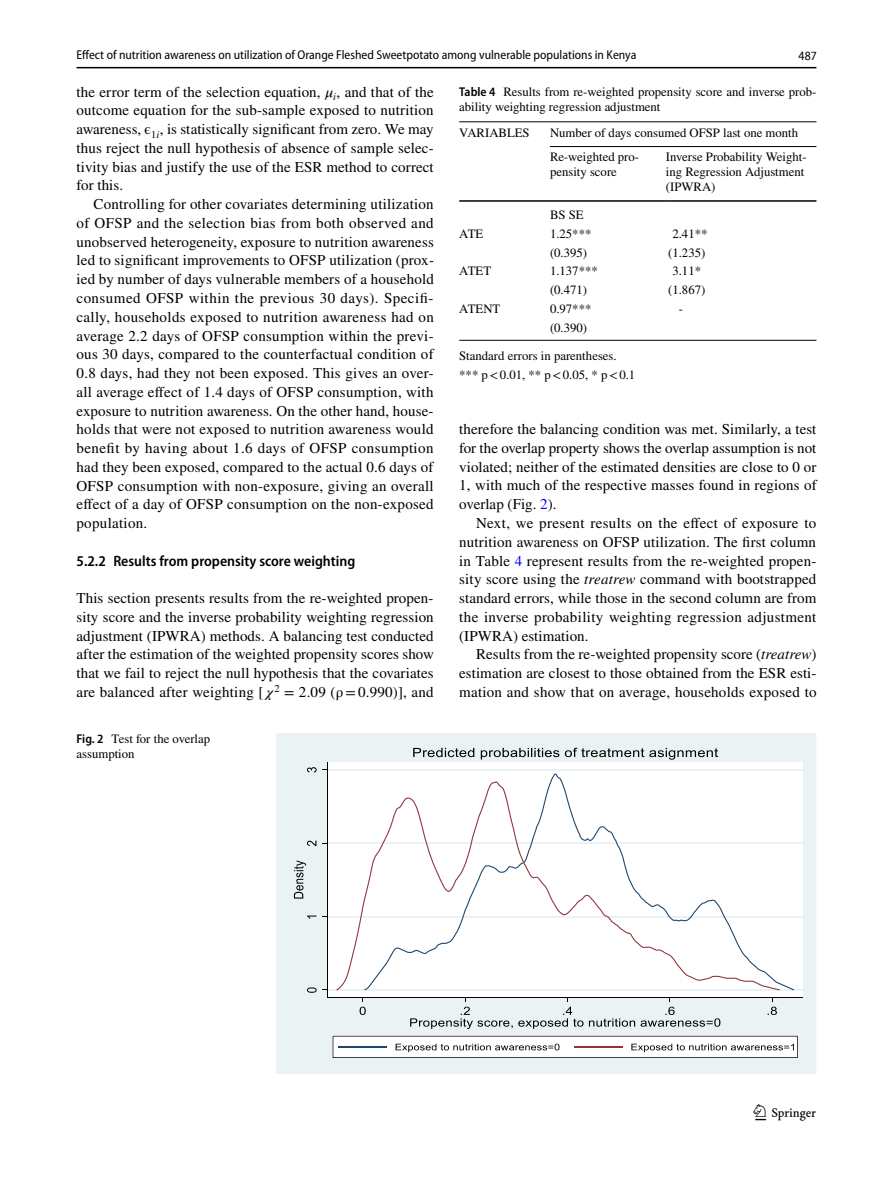
<style>
.page{position:relative;width:893px;height:1187px;background:#fff}
.page>*{position:absolute;margin:0;border:0;box-sizing:border-box;transform-origin:0 0}
.t1{font:22.5px "Springnew Regular 3";color:#000}
.t2{font:15px/18.8px "STIX";letter-spacing:.015em;color:#000;text-align:justify}
.t3{font:600 semi-condensed 15px "Myriad Pro";color:#000}
.t4{font:12.75px/15px "STIX";color:#000}
.t5{font:12.75px "Myriad Pro Semi Cn 3";color:#000}
.t6{font:12.75px "Myriad Pro Unic Semi Condensed 2";color:#000}
.s1{font-family:"STIX Math Italic 26"}
.s2{font-family:"STIX Math Regular 32"}
.s3{font-family:"STIX Math Italic 27"}
.s4{font-family:"Myriad Pro";font-weight:600;font-stretch:semi-condensed}
.s5{color:#00f}
.s6{font-style:italic}
</style>
<div class="page">
<hr style="left:77px;top:67px;width:739px;height:1px;background:#000">
<div style="left:276px;top:733px;width:540px;height:340px;background:#eaf2f3"></div>
<svg style="left:328px;top:762px;width:474px;height:234px"></svg>
<hr style="left:328px;top:989px;width:474px;height:1px;background:#eaf2f3">
<hr style="left:328px;top:915px;width:474px;height:2px;background:#eaf2f3">
<hr style="left:328px;top:842px;width:474px;height:1px;background:#eaf2f3">
<hr style="left:328px;top:769px;width:474px;height:1px;background:#eaf2f3">
<svg style="left:364px;top:773px;width:430px;height:217px"></svg>
<svg style="left:336px;top:781px;width:444px;height:209px"></svg>
<hr style="left:327px;top:762px;width:1px;height:235px;background:#000">
<svg style="left:307px;top:987px;width:20px;height:5px"></svg>
<svg style="left:307px;top:915px;width:9px;height:3px"></svg>
<svg style="left:307px;top:840px;width:9px;height:6px"></svg>
<svg style="left:307px;top:767px;width:20px;height:5px"></svg>
<svg style="left:294px;top:860px;width:12px;height:38px"></svg>
<hr style="left:328px;top:996px;width:474px;height:1px;background:#000">
<svg style="left:360px;top:997px;width:6px;height:17px"></svg>
<svg style="left:768px;top:997px;width:9px;height:17px"></svg>
<svg style="left:410px;top:997px;width:310px;height:31px;background:#cfd6d7"></svg>
<svg style="left:333px;top:1035px;width:465px;height:22px"></svg>
<svg style="left:413px;top:747px;width:305px;height:12px;background:#b4bbbb"></svg>
<hr style="left:459px;top:121px;width:91px;height:1px;background:#000">
<hr style="left:459px;top:200px;width:91px;height:2px;background:#000">
<hr style="left:550px;top:121px;width:116px;height:1px;background:#000">
<hr style="left:666px;top:121px;width:150px;height:1px;background:#000">
<hr style="left:550px;top:200px;width:116px;height:2px;background:#000">
<hr style="left:666px;top:200px;width:150px;height:2px;background:#000">
<hr style="left:459px;top:340px;width:91px;height:1px;background:#000">
<hr style="left:550px;top:340px;width:116px;height:1px;background:#000">
<hr style="left:666px;top:340px;width:150px;height:1px;background:#000">
<hr style="left:550px;top:146px;width:266px;height:1px;background:#000">
<p class="t5" style="left:77px;top:48px;width:561px">Effect of nutrition awareness on utilization of Orange Fleshed Sweetpotato among vulnerable populations in Kenya</p>
<p class="t6" style="left:799px;top:51px;width:20px">487</p>
<p class="t2" style="left:77px;top:83px;width:359px">the error term of the selection equation, <span class="s1">𝜇</span><sub>i</sub>, and that of the outcome equation for the sub-sample exposed to nutrition awareness, <span class="s2">ϵ</span><sub>1</sub><sub>i</sub>, is statistically significant from zero. We may thus reject the null hypothesis of absence of sample selec&shy;tivity bias and justify the use of the ESR method to correct for this.</p>
<p class="t2" style="left:77px;top:196px;width:359px;text-indent:17px">Controlling for other covariates determining utilization of OFSP and the selection bias from both observed and unobserved heterogeneity, exposure to nutrition awareness led to significant improvements to OFSP utilization (prox&shy;ied by number of days vulnerable members of a household consumed OFSP within the previous 30 days). Specifi&shy;cally, households exposed to nutrition awareness had on average 2.2 days of OFSP consumption within the previ&shy;ous 30 days, compared to the counterfactual condition of 0.8 days, had they not been exposed. This gives an over&shy;all average effect of 1.4 days of OFSP consumption, with exposure to nutrition awareness. On the other hand, house&shy;holds that were not exposed to nutrition awareness would benefit by having about 1.6 days of OFSP consumption had they been exposed, compared to the actual 0.6 days of OFSP consumption with non-exposure, giving an overall effect of a day of OFSP consumption on the non-exposed population.</p>
<p class="t3" style="left:77px;top:552px;width:280px">5.2.2 Results from propensity score weighting</p>
<p class="t2" style="left:77px;top:589px;width:359px">This section presents results from the re-weighted propen&shy;sity score and the inverse probability weighting regression adjustment (IPWRA) methods. A balancing test conducted after the estimation of the weighted propensity scores show that we fail to reject the null hypothesis that the covariates are balanced after weighting [<span class="s3">𝜒</span><sup>2</sup> = 2.09 (ρ=0.990)], and</p>
<p class="t4" style="left:77px;top:731px;width:135px"><span class="s4">Fig. 2</span> Test for the overlap assumption</p>
<p class="t4" style="left:459px;top:85px;width:359px"><span class="s4">Table 4</span> Results from re-weighted propensity score and inverse prob&shy;ability weighting regression adjustment</p>
<p class="t4" style="left:459px;top:126px;width:72px">VARIABLES</p>
<p class="t4" style="left:550px;top:121px;width:250px;line-height:24.5px">Number of days consumed OFSP last one month<br>Re-weighted pro-</p>
<p class="t4" style="left:550px;top:165px;width:68px">pensity score</p>
<p class="t4" style="left:666px;top:150px;width:142px">Inverse Probability Weight&shy;ing Regression Adjustment (IPWRA)</p>
<p class="t4" style="left:550px;top:208px;width:35px">BS SE</p>
<p class="t4" style="left:459px;top:227px;width:26px">ATE</p>
<p class="t4" style="left:550px;top:227px;width:43px">1.25***</p>
<p class="t4" style="left:672px;top:227px;width:37px">2.41**</p>
<p class="t4" style="left:550px;top:246px;width:39px">(0.395)</p>
<p class="t4" style="left:668px;top:246px;width:39px">(1.235)</p>
<p class="t4" style="left:459px;top:264px;width:33px">ATET</p>
<p class="t4" style="left:550px;top:264px;width:49px">1.137***</p>
<p class="t4" style="left:672px;top:264px;width:30px">3.11*</p>
<p class="t4" style="left:550px;top:283px;width:39px">(0.471)</p>
<p class="t4" style="left:668px;top:283px;width:39px">(1.867)</p>
<p class="t4" style="left:459px;top:302px;width:43px">ATENT</p>
<p class="t4" style="left:550px;top:302px;width:43px">0.97***</p>
<p class="t4" style="left:679px;top:302px;width:6px">-</p>
<p class="t4" style="left:550px;top:321px;width:39px">(0.390)</p>
<p class="t4" style="left:459px;top:347px;width:178px;line-height:19.2px">Standard errors in parentheses. *** p&lt;0.01, ** p&lt;0.05, * p&lt;0.1</p>
<p class="t2" style="left:459px;top:421px;width:359px">therefore the balancing condition was met. Similarly, a test for the overlap property shows the overlap assumption is not violated; neither of the estimated densities are close to 0 or 1, with much of the respective masses found in regions of overlap (Fig. <span class="s5">2</span>).</p>
<p class="t2" style="left:459px;top:514px;width:359px;text-indent:17px">Next, we present results on the effect of exposure to nutrition awareness on OFSP utilization. The first column in Table <span class="s5">4</span> represent results from the re-weighted propen&shy;sity score using the <span class="s6">treatrew</span> command with bootstrapped standard errors, while those in the second column are from the inverse probability weighting regression adjustment (IPWRA) estimation.</p>
<p class="t2" style="left:459px;top:646px;width:359px;text-indent:17px">Results from the re-weighted propensity score (<span class="s6">treatrew</span>) estimation are closest to those obtained from the ESR esti&shy;mation and show that on average, households exposed to</p>
<h1 class="t1" style="left:755px;top:1104px;width:62px">1 3</h1>
</div>
